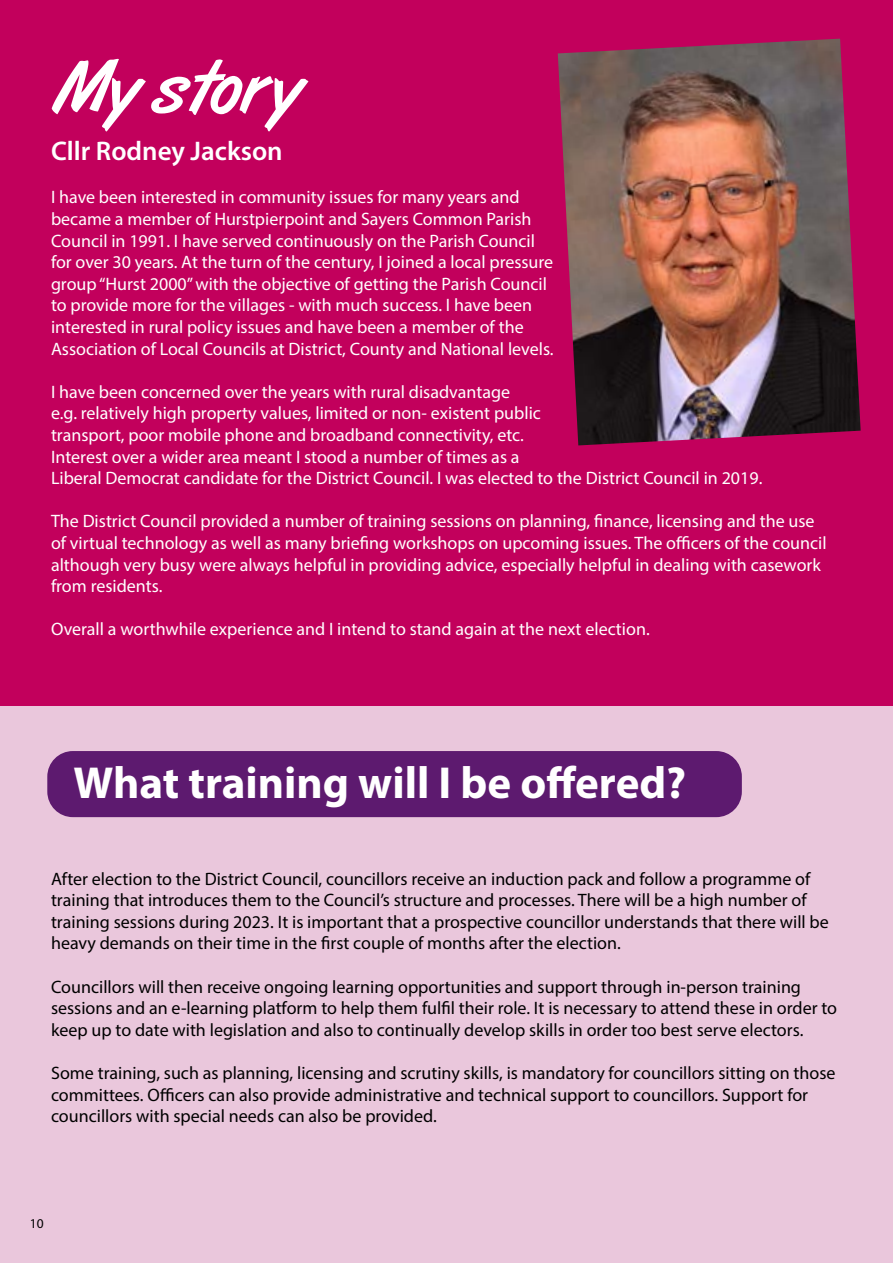
<style>
.page{position:relative;width:893px;height:1263px;background:#fff}
.page>*{position:absolute;margin:0;border:0;box-sizing:border-box;transform-origin:0 0}
.t1{font:72px "Art Brush";color:#fff}
.t2{font:700 45px "Myriad Pro";color:#fff}
.t3{font:600 27px "Myriad Pro";color:#fff}
.t4{font:18px/21.6px "Myriad Pro";color:#fff}
.t5{font:18px/21.6px "Myriad Pro";color:#000}
.t6{font:13.5px "Myriad Pro";color:#000}
</style>
<div class="page">
<div style="left:0;top:706px;width:893px;height:557px;background:#eac7dc"></div>
<div style="left:0;top:0;width:893px;height:706px;background:#c2005c"></div>
<div style="left:47px;top:751px;width:695px;height:66px;background:#5d1a6f;border-radius:26px"></div>
<img style="left:558px;top:39px;width:303px;height:406px">
<h1 class="t1" style="left:51px;top:49px;width:248px">My story</h1>
<h3 class="t3" style="left:51px;top:134px;width:233px">Cllr Rodney Jackson</h3>
<p class="t4" style="left:51px;top:186px;width:504px">I have been interested in community issues for many years and became a member of Hurstpierpoint and Sayers Common Parish Council in 1991. I have served continuously on the Parish Council for over 30 years. At the turn of the century, I joined a local pressure group “Hurst 2000” with the objective of getting the Parish Council to provide more for the villages - with much success. I have been interested in rural policy issues and have been a member of the Association of Local Councils at District, County and National levels.</p>
<p class="t4" style="left:51px;top:381px;width:713px">I have been concerned over the years with rural disadvantage<br>e.g. relatively high property values, limited or non- existent public<br>transport, poor mobile phone and broadband connectivity, etc.<br>Interest over a wider area meant I stood a number of times as a<br>Liberal Democrat candidate for the District Council. I was elected to the District Council in 2019.</p>
<p class="t4" style="left:51px;top:510px;width:777px">The District Council provided a number of training sessions on planning, finance, licensing and the use of virtual technology as well as many briefing workshops on upcoming issues. The officers of the council although very busy were always helpful in providing advice, especially helpful in dealing with casework from residents.</p>
<p class="t4" style="left:51px;top:618px;width:600px">Overall a worthwhile experience and I intend to stand again at the next election.</p>
<h2 class="t2" style="left:74px;top:753px;width:614px">What training will I be offered?</h2>
<p class="t5" style="left:51px;top:867px;width:779px">After election to the District Council, councillors receive an induction pack and follow a programme of training that introduces them to the Council’s structure and processes. There will be a high number of training sessions during 2023. It is important that a prospective councillor understands that there will be heavy demands on their time in the first couple of months after the election.</p>
<p class="t5" style="left:51px;top:975px;width:788px">Councillors will then receive ongoing learning opportunities and support through in-person training sessions and an e-learning platform to help them fulfil their role. It is necessary to attend these in order to keep up to date with legislation and also to continually develop skills in order too best serve electors.</p>
<p class="t5" style="left:51px;top:1062px;width:786px">Some training, such as planning, licensing and scrutiny skills, is mandatory for councillors sitting on those committees. Officers can also provide administrative and technical support to councillors. Support for councillors with special needs can also be provided.</p>
<p class="t6" style="left:30px;top:1215px;width:15px">10</p>
</div>
